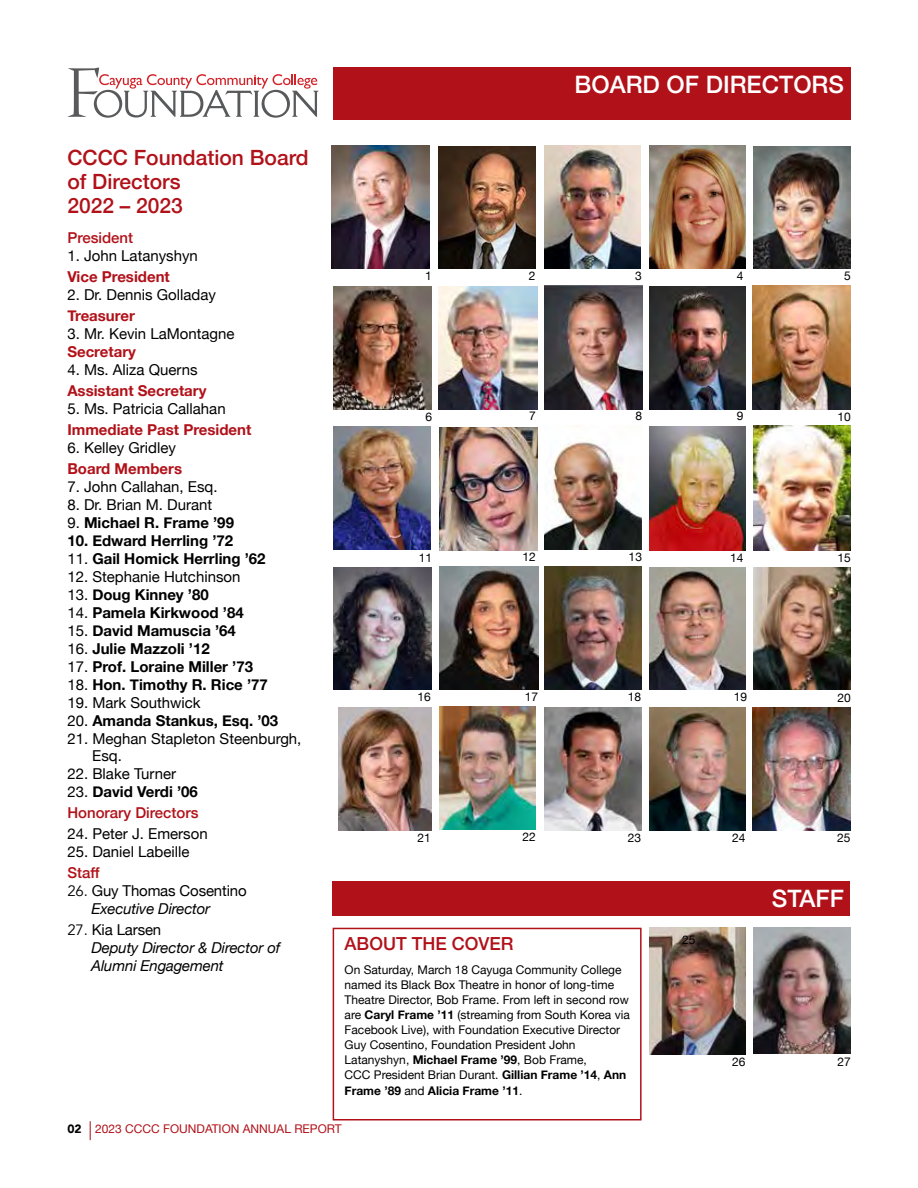
<style>
.page{position:relative;width:918px;height:1188px;background:#fff}
.page>*{position:absolute;margin:0;border:0;box-sizing:border-box;transform-origin:0 0}
.t1{font:500 24px "Helvetica Neue";color:#fff}
.t2{font:500 21px/24px "Helvetica Neue";color:#b11119}
.t3{font:500 18px "Helvetica Neue";color:#b11119}
.t4{font:15px/16.5px "Helvetica Neue";color:#000}
.t5{font:700 15px "Helvetica Neue";color:#000}
.t6{font:700 15px "Helvetica Neue";color:#b11119}
.t7{font:italic 15px/18px "Helvetica Neue";letter-spacing:-.01em;color:#000}
.t8{font:500 15px "Helvetica Neue";color:#b11119}
.t9{font:12px/15px "Helvetica Neue";color:#000}
.t10{font:12px "Helvetica Neue";color:#b11119}
.t11{font:700 12px "Helvetica Neue";color:#000}
.t12{font:900 12px "Avenir";color:#000}
.s1{font-weight:400}
.s2{font-family:"Avenir"}
.s3{font-family:"Avenir";font-style:normal}
.s4{font-style:normal}
.s5{font-weight:700}
</style>
<div class="page">
<svg style="left:90px;top:1121px;width:1px;height:19px"></svg>
<div style="left:333px;top:928px;width:309px;height:192px;border:2px solid #b11119"></div>
<svg style="left:68px;top:68px;width:250px;height:50px"></svg>
<div style="left:333px;top:68px;width:517px;height:52px;background:#b11119"></div>
<img style="left:332px;top:145px;width:98px;height:123px">
<img style="left:649px;top:146px;width:97px;height:123px">
<img style="left:754px;top:147px;width:97px;height:122px">
<img style="left:438px;top:147px;width:98px;height:122px">
<img style="left:544px;top:145px;width:96px;height:124px">
<img style="left:333px;top:286px;width:99px;height:124px">
<img style="left:438px;top:286px;width:99px;height:124px">
<img style="left:544px;top:286px;width:98px;height:123px">
<img style="left:753px;top:286px;width:98px;height:123px">
<img style="left:650px;top:286px;width:96px;height:124px">
<img style="left:544px;top:425px;width:98px;height:125px">
<img style="left:650px;top:427px;width:96px;height:124px">
<img style="left:753px;top:425px;width:97px;height:125px">
<img style="left:439px;top:427px;width:98px;height:123px">
<img style="left:333px;top:427px;width:98px;height:123px">
<img style="left:333px;top:567px;width:99px;height:123px">
<img style="left:439px;top:567px;width:99px;height:123px">
<img style="left:650px;top:567px;width:96px;height:123px">
<img style="left:544px;top:567px;width:97px;height:123px">
<img style="left:754px;top:567px;width:96px;height:123px">
<img style="left:544px;top:707px;width:98px;height:123px">
<img style="left:650px;top:707px;width:96px;height:123px">
<img style="left:338px;top:707px;width:94px;height:123px">
<img style="left:753px;top:708px;width:98px;height:122px">
<img style="left:439px;top:707px;width:97px;height:122px">
<div style="left:333px;top:881px;width:517px;height:34px;background:#b11119"></div>
<img style="left:650px;top:928px;width:96px;height:127px">
<img style="left:753px;top:928px;width:98px;height:125px">
<h3 class="t2" style="left:67px;top:144px;width:243px">CCCC Foundation Board of Directors<br>2022 – 2023</h3>
<p class="t8" style="left:67px;top:226px;width:67px">President</p>
<p class="t4" style="left:67px;top:249px;width:132px">1. John Latanyshyn</p>
<p class="t6" style="left:67px;top:265px;width:104px">Vice President</p>
<p class="t4" style="left:67px;top:288px;width:150px">2. Dr. Dennis Golladay</p>
<p class="t6" style="left:67px;top:304px;width:69px">Treasurer</p>
<p class="t4" style="left:67px;top:327px;width:169px">3. Mr. Kevin LaMontagne</p>
<p class="t6" style="left:67px;top:340px;width:70px">Secretary</p>
<p class="t4" style="left:67px;top:363px;width:132px">4. Ms. Aliza Querns</p>
<p class="t6" style="left:67px;top:379px;width:141px">Assistant Secretary</p>
<p class="t4" style="left:67px;top:402px;width:160px">5. Ms. Patricia Callahan</p>
<p class="t6" style="left:67px;top:418px;width:186px">Immediate Past President</p>
<p class="t4" style="left:67px;top:441px;width:110px">6. Kelley Gridley</p>
<p class="t6" style="left:67px;top:457px;width:116px">Board Members</p>
<p class="t4" style="left:67px;top:480px;width:152px">7. John Callahan, Esq.</p>
<p class="t4" style="left:67px;top:498px;width:146px">8. Dr. Brian M. Durant</p>
<p class="t5" style="left:67px;top:511px;width:168px"><span class="s1">9.</span> Michael R. Frame ’99</p>
<p class="t5" style="left:67px;top:529px;width:167px">10. Edward Herrling ’72</p>
<p class="t5" style="left:67px;top:547px;width:200px"><span class="s1">11.</span> Gail Homick Herrling ’62</p>
<p class="t4" style="left:67px;top:570px;width:175px">12. Stephanie Hutchinson</p>
<p class="t5" style="left:67px;top:583px;width:143px"><span class="s1">13.</span> Doug Kinney ’80</p>
<p class="t5" style="left:67px;top:601px;width:178px"><span class="s1">14.</span> Pamela Kirkwood ’84</p>
<p class="t5" style="left:67px;top:619px;width:170px"><span class="s1">15.</span> David Mamuscia ’64</p>
<p class="t5" style="left:67px;top:637px;width:144px"><span class="s1">16.</span> Julie Mazzoli ’12</p>
<p class="t5" style="left:67px;top:655px;width:187px"><span class="s1">17.</span> Prof. Loraine Miller ’73</p>
<p class="t5" style="left:67px;top:673px;width:202px"><span class="s1">18.</span> Hon. Timothy R. Rice ’77</p>
<p class="t4" style="left:67px;top:696px;width:135px">19. Mark Southwick</p>
<p class="t5" style="left:67px;top:709px;width:212px"><span class="s1">20.</span> Amanda Stankus, Esq. ’03</p>
<p class="t4" style="left:92px;top:732px;width:211px;text-indent:-25px">21. Meghan Stapleton Steenburgh,<br>Esq.</p>
<p class="t4" style="left:67px;top:766px;width:110px">22. Blake Turner</p>
<p class="t5" style="left:67px;top:780px;width:132px"><span class="s1">23.</span> David Verdi ’06</p>
<p class="t8" style="left:67px;top:801px;width:133px">Honorary Directors</p>
<p class="t4" style="left:67px;top:826px;width:142px">24. Peter J. Emerson</p>
<p class="t4" style="left:67px;top:844px;width:124px">25. Daniel Labeille</p>
<p class="t8" style="left:67px;top:861px;width:34px">Staff</p>
<p class="t4" style="left:67px;top:883px;width:181px"><span class="s2">26.</span> Guy Thomas Cosentino</p>
<p class="t7" style="left:91px;top:901px;width:120px">Executive Director</p>
<p class="t7" style="left:91px;top:922px;width:191px;text-indent:-24px"><span class="s3">27.</span> <span class="s4">Kia Larsen<br></span>Deputy Director &amp; Director of<br>Alumni Engagement</p>
<p class="t1" style="left:575px;top:65px;width:271px">BOARD OF DIRECTORS</p>
<p class="t9" style="left:425px;top:269px;width:8px">1</p>
<p class="t9" style="left:529px;top:269px;width:8px">2</p>
<p class="t9" style="left:635px;top:269px;width:8px">3</p>
<p class="t9" style="left:737px;top:269px;width:8px">4</p>
<p class="t9" style="left:844px;top:269px;width:8px">5</p>
<p class="t9" style="left:425px;top:410px;width:8px">6</p>
<p class="t9" style="left:529px;top:409px;width:8px">7</p>
<p class="t9" style="left:635px;top:409px;width:8px">8</p>
<p class="t9" style="left:737px;top:409px;width:8px">9</p>
<p class="t9" style="left:838px;top:410px;width:15px">10</p>
<p class="t9" style="left:419px;top:551px;width:15px">11</p>
<p class="t9" style="left:522px;top:550px;width:15px">12</p>
<p class="t9" style="left:629px;top:550px;width:15px">13</p>
<p class="t9" style="left:730px;top:551px;width:15px">14</p>
<p class="t9" style="left:838px;top:551px;width:15px">15</p>
<p class="t9" style="left:418px;top:690px;width:15px">16</p>
<p class="t9" style="left:525px;top:690px;width:15px">17</p>
<p class="t9" style="left:628px;top:690px;width:15px">18</p>
<p class="t9" style="left:734px;top:690px;width:15px">19</p>
<p class="t9" style="left:838px;top:691px;width:15px">20</p>
<p class="t9" style="left:418px;top:831px;width:15px">21</p>
<p class="t9" style="left:522px;top:830px;width:15px">22</p>
<p class="t9" style="left:628px;top:831px;width:15px">23</p>
<p class="t9" style="left:732px;top:831px;width:15px">24</p>
<p class="t9" style="left:837px;top:831px;width:15px">25</p>
<p class="t3" style="left:345px;top:929px;width:170px">ABOUT THE COVER</p>
<p class="t9" style="left:345px;top:963px;width:287px">On Saturday, March 18 Cayuga Community College named its Black Box Theatre in honor of long-time Theatre Director, Bob Frame. From left in second row are <span class="s5">Caryl Frame ’11</span> (streaming from South Korea via Facebook Live), with Foundation Executive Director Guy Cosentino, Foundation President John Latanyshyn, <span class="s5">Michael Frame ’99</span>, Bob Frame,<br>CCC President Brian Durant. <span class="s5">Gillian Frame ’14</span>, <span class="s5">Ann</span></p>
<p class="t11" style="left:345px;top:1082px;width:179px">Frame ’89 <span class="s1">and</span> Alicia Frame ’11<span class="s1">.</span></p>
<p class="t9" style="left:682px;top:933px;width:15px">25</p>
<p class="t1" style="left:772px;top:879px;width:74px">STAFF</p>
<p class="t9" style="left:732px;top:1055px;width:15px">26</p>
<p class="t9" style="left:838px;top:1055px;width:15px">27</p>
<p class="t12" style="left:67px;top:1119px;width:16px">02</p>
<p class="t10" style="left:95px;top:1120px;width:248px">2023 CCCC FOUNDATION ANNUAL REPORT</p>
</div>
